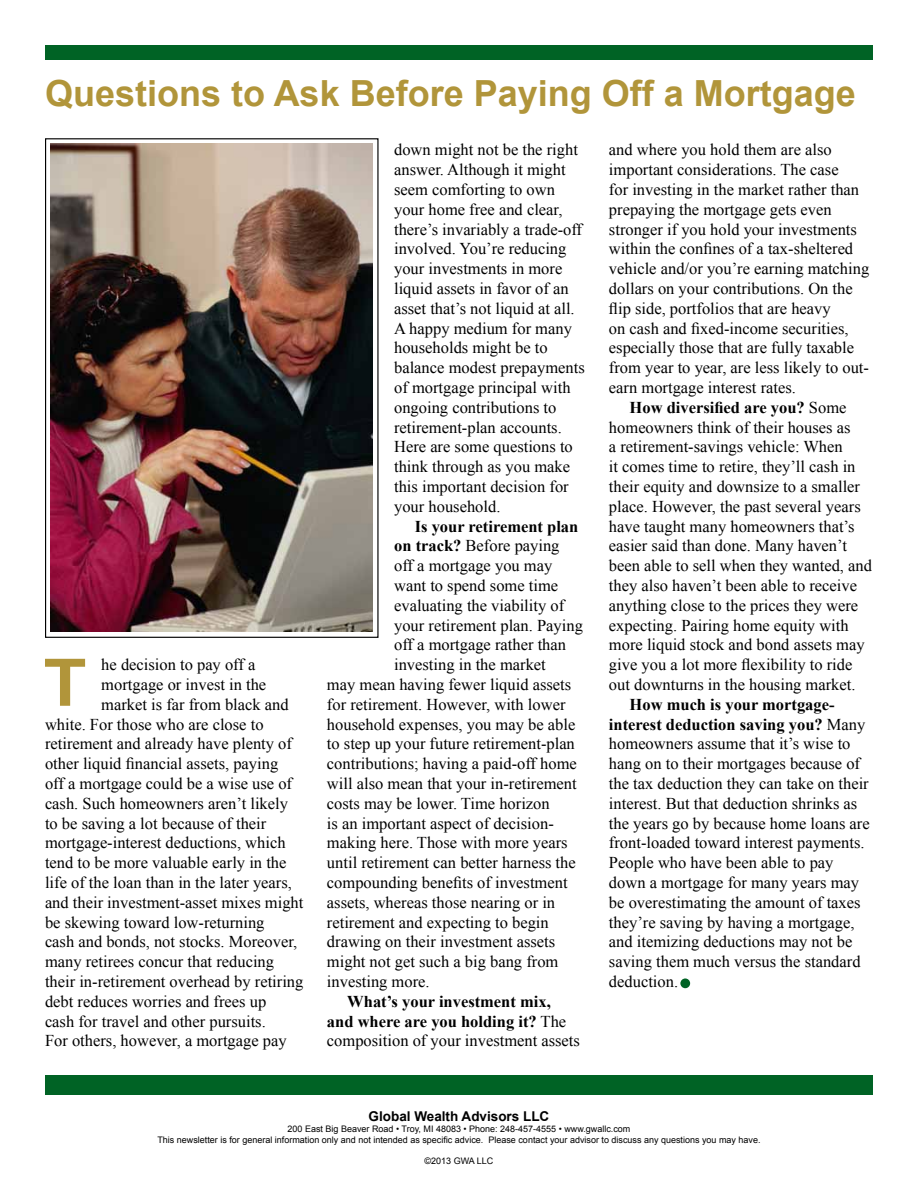
<style>
.page{position:relative;width:918px;height:1188px;background:#fff}
.page>*{position:absolute;margin:0;border:0;box-sizing:border-box;transform-origin:0 0}
.t1{font:700 36px "Arial";color:#b1953a}
.t2{font:16.5px/19.8px "Times New Roman";color:#000}
.t3{font:700 16.5px/19.8px "Times New Roman";color:#000}
.t4{font:700 13.5px "Arial";color:#000}
.t5{font:9px/10.8px "Arial";color:#000;text-align:center}
.s1{font-weight:700}
.s2{font-weight:400}
</style>
<div class="page">
<div style="left:45px;top:45px;width:828px;height:14px;background:#006325"></div>
<div style="left:45px;top:1075px;width:828px;height:20px;background:#006325"></div>
<div style="left:680px;top:978px;width:10px;height:10px;background:#006325;border-radius:50%"></div>
<img style="left:50px;top:143px;width:322px;height:489px">
<svg style="left:45px;top:659px;width:40px;height:47px"></svg>
<h1 class="t1" style="left:45px;top:69px;width:812px">Questions to Ask Before Paying Off a Mortgage</h1>
<p class="t2" style="left:101px;top:655px;width:156px">he decision to pay off a</p>
<p class="t2" style="left:101px;top:674px;width:166px">mortgage or invest in the</p>
<p class="t2" style="left:101px;top:694px;width:189px">market is far from black and</p>
<p class="t2" style="left:45px;top:714px;width:220px">white. For those who are close to</p>
<p class="t2" style="left:45px;top:734px;width:248px">retirement and already have plenty of</p>
<p class="t2" style="left:45px;top:754px;width:235px">other liquid financial assets, paying</p>
<p class="t2" style="left:45px;top:773px;width:249px">off a mortgage could be a wise use of</p>
<p class="t2" style="left:45px;top:793px;width:245px">cash. Such homeowners aren’t likely</p>
<p class="t2" style="left:45px;top:813px;width:223px">to be saving a lot because of their</p>
<p class="t2" style="left:45px;top:833px;width:242px">mortgage-interest deductions, which</p>
<p class="t2" style="left:45px;top:853px;width:243px">tend to be more valuable early in the</p>
<p class="t2" style="left:45px;top:872px;width:248px">life of the loan than in the later years,</p>
<p class="t2" style="left:45px;top:892px;width:260px">and their investment-asset mixes might</p>
<p class="t2" style="left:45px;top:912px;width:221px">be skewing toward low-returning</p>
<p class="t2" style="left:45px;top:932px;width:254px">cash and bonds, not stocks. Moreover,</p>
<p class="t2" style="left:45px;top:952px;width:231px">many retirees concur that reducing</p>
<p class="t2" style="left:45px;top:971px;width:260px">their in-retirement overhead by retiring</p>
<p class="t2" style="left:45px;top:991px;width:223px">debt reduces worries and frees up</p>
<p class="t2" style="left:45px;top:1011px;width:222px">cash for travel and other pursuits.</p>
<p class="t2" style="left:45px;top:1031px;width:243px">For others, however, a mortgage pay</p>
<p class="t2" style="left:394px;top:140px;width:192px">down might not be the right answer. Although it might seem comforting to own your home free and clear, there’s invariably a trade-off involved. You’re reducing your investments in more liquid assets in favor of an asset that’s not liquid at all.<br>A happy medium for many households might be to balance modest prepayments of mortgage principal with ongoing contributions to retirement-plan accounts.<br>Here are some questions to think through as you make this important decision for your household.</p>
<p class="t3" style="left:415px;top:516px;width:165px">Is your retirement plan</p>
<p class="t2" style="left:394px;top:536px;width:167px"><span class="s1">on track?</span> Before paying</p>
<p class="t2" style="left:394px;top:556px;width:160px">off a mortgage you may</p>
<p class="t2" style="left:394px;top:575px;width:166px">want to spend some time</p>
<p class="t2" style="left:394px;top:595px;width:172px">evaluating the viability of</p>
<p class="t2" style="left:394px;top:615px;width:190px">your retirement plan. Paying</p>
<p class="t2" style="left:394px;top:635px;width:173px">off a mortgage rather than</p>
<p class="t2" style="left:394px;top:655px;width:153px">investing in the market</p>
<p class="t2" style="left:327px;top:674px;width:246px">may mean having fewer liquid assets</p>
<p class="t2" style="left:327px;top:694px;width:240px">for retirement. However, with lower</p>
<p class="t2" style="left:327px;top:714px;width:250px">household expenses, you may be able</p>
<p class="t2" style="left:327px;top:734px;width:249px">to step up your future retirement-plan</p>
<p class="t2" style="left:327px;top:754px;width:251px">contributions; having a paid-off home</p>
<p class="t2" style="left:327px;top:773px;width:251px">will also mean that your in-retirement</p>
<p class="t2" style="left:327px;top:793px;width:224px">costs may be lower. Time horizon</p>
<p class="t2" style="left:327px;top:813px;width:228px">is an important aspect of decision-</p>
<p class="t2" style="left:327px;top:833px;width:242px">making here. Those with more years</p>
<p class="t2" style="left:327px;top:853px;width:250px">until retirement can better harness the</p>
<p class="t2" style="left:327px;top:872px;width:242px">compounding benefits of investment</p>
<p class="t2" style="left:327px;top:892px;width:230px">assets, whereas those nearing or in</p>
<p class="t2" style="left:327px;top:912px;width:223px">retirement and expecting to begin</p>
<p class="t2" style="left:327px;top:932px;width:230px">drawing on their investment assets</p>
<p class="t2" style="left:327px;top:952px;width:233px">might not get such a big bang from</p>
<p class="t2" style="left:327px;top:971px;width:104px">investing more.</p>
<p class="t3" style="left:327px;top:991px;width:254px;text-indent:20px">What’s your investment mix, and where are you holding it? <span class="s2">The composition of your investment assets</span></p>
<p class="t2" style="left:609px;top:140px;width:262px">and where you hold them are also important considerations. The case<br>for investing in the market rather than prepaying the mortgage gets even stronger if you hold your investments within the confines of a tax-sheltered vehicle and/or you’re earning matching dollars on your contributions. On the flip side, portfolios that are heavy<br>on cash and fixed-income securities, especially those that are fully taxable from year to year, are less likely to out&shy;earn mortgage interest rates.</p>
<p class="t2" style="left:609px;top:397px;width:265px;text-indent:21px"><span class="s1">How diversified are you?</span> Some homeowners think of their houses as<br>a retirement-savings vehicle: When<br>it comes time to retire, they’ll cash in their equity and downsize to a smaller place. However, the past several years have taught many homeowners that’s easier said than done. Many haven’t been able to sell when they wanted, and they also haven’t been able to receive anything close to the prices they were expecting. Pairing home equity with more liquid stock and bond assets may give you a lot more flexibility to ride out downturns in the housing market.</p>
<p class="t2" style="left:609px;top:694px;width:262px;text-indent:21px"><span class="s1">How much is your mortgage&shy;interest deduction saving you?</span> Many homeowners assume that it’s wise to hang on to their mortgages because of the tax deduction they can take on their interest. But that deduction shrinks as the years go by because home loans are front-loaded toward interest payments.<br>People who have been able to pay down a mortgage for many years may be overestimating the amount of taxes they’re saving by having a mortgage, and itemizing deductions may not be saving them much versus the standard deduction.</p>
<p class="t4" style="left:369px;top:1107px;width:182px">Global Wealth Advisors LLC</p>
<p class="t5" style="left:157px;top:1124px;width:605px">200 East Big Beaver Road • Troy, MI 48083 • Phone: 248-457-4555 • www.gwallc.com<br>This newsletter is for general information only and not intended as specific advice. Please contact your advisor to discuss any questions you may have.</p>
<p class="t5" style="left:425px;top:1156px;width:70px">©2013 GWA LLC</p>
</div>
